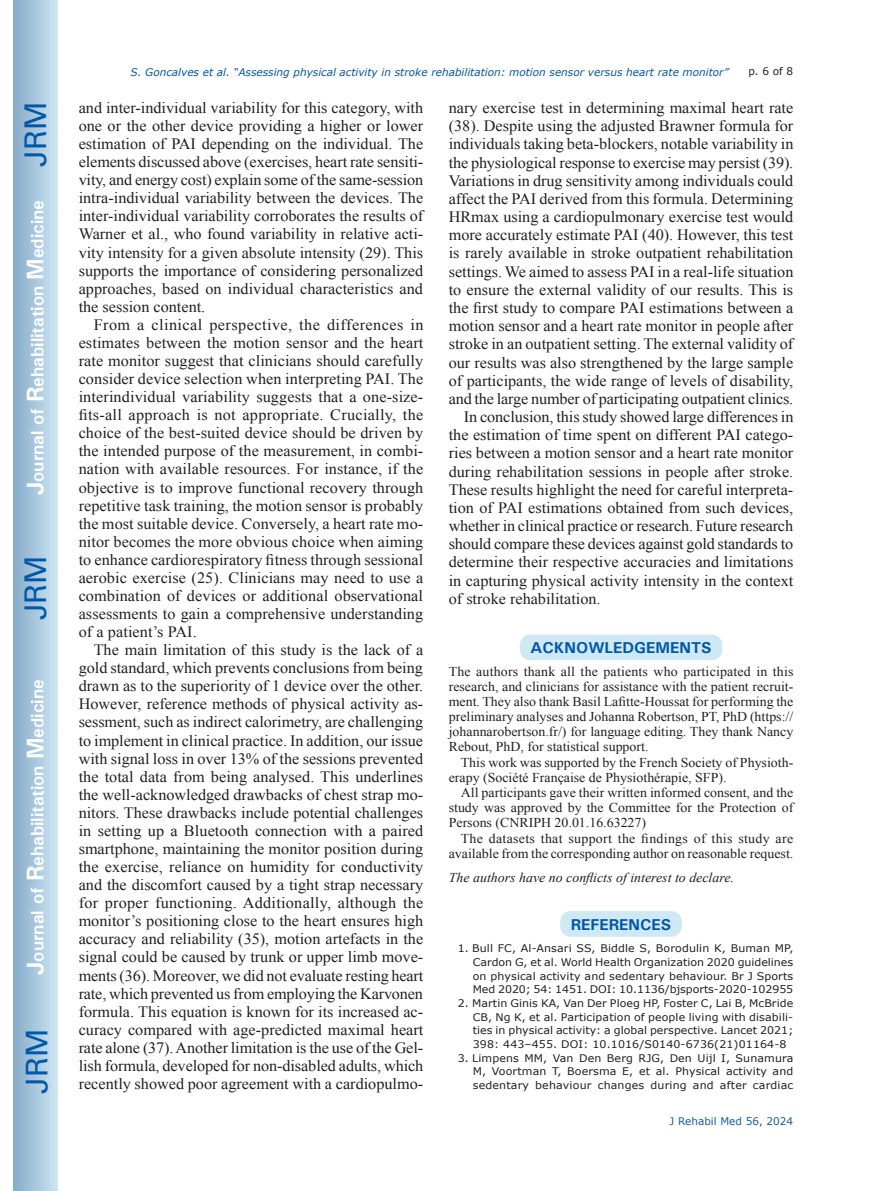
<style>
.page{position:relative;width:872px;height:1191px;background:#fff}
.page>*{position:absolute;margin:0;border:0;box-sizing:border-box;transform-origin:0 0}
.t1{font:30px "Univers";color:#0157a8}
.t2{font:700 18px "Univers";color:#fff}
.t3{font:15.75px/18px "Times New Roman";color:#231f20;text-align:justify}
.t4{font:700 15.75px "Univers";color:#0157a8}
.t5{font:13.5px/15.1px "Times New Roman";color:#231f20;text-align:justify}
.t6{font:italic 13.5px "Times New Roman";color:#231f20}
.t7{font:10.5px/13.6px "Verdana";letter-spacing:.01em;color:#231f20;text-align:justify;scale:1.05 1}
.t8{font:italic 10.5px "Verdana";color:#0157a8}
.t9{font:10.5px "Verdana";color:#175d9e}
.t10{font:10.5px "Verdana";letter-spacing:.01em;color:#231f20}
.s1{font-size:24px}
</style>
<div class="page">
<div style="left:14px;top:0;width:43px;height:1191px;background:linear-gradient(to right,#88acca,#cbe5f2)"></div>
<div style="left:520px;top:634px;width:202px;height:26px;background:#cee8f4;border-radius:10px"></div>
<div style="left:560px;top:911px;width:122px;height:25px;background:#cee8f4;border-radius:10px"></div>
<h1 class="t1" style="left:18px;top:167px;width:67px;rotate:-90deg">JRM</h1>
<p class="t2" style="left:26px;top:495px;width:297px;rotate:-90deg"><span class="s1">J</span>ournal of <span class="s1">R</span>ehabilitation <span class="s1">M</span>edicine</p>
<h1 class="t1" style="left:18px;top:620px;width:67px;rotate:-90deg">JRM</h1>
<p class="t2" style="left:26px;top:974px;width:297px;rotate:-90deg"><span class="s1">J</span>ournal of <span class="s1">R</span>ehabilitation <span class="s1">M</span>edicine</p>
<h1 class="t1" style="left:19px;top:1093px;width:67px;rotate:-90deg">JRM</h1>
<p class="t8" style="left:131px;top:65px;width:599px">S. Goncalves et al. “Assessing physical activity in stroke rehabilitation: motion sensor versus heart rate monitor”</p>
<p class="t10" style="left:748px;top:64px;width:46px">p. 6 of 8</p>
<p class="t3" style="left:79px;top:98px;width:346px">and inter-individual variability for this category, with one or the other device providing a higher or lower estimation of PAI depending on the individual. The elements discussed above (exercises, heart rate sensiti&shy;vity, and energy cost) explain some of the same-session intra-individual variability between the devices. The inter-individual variability corroborates the results of Warner et al., who found variability in relative acti&shy;vity intensity for a given absolute intensity (29). This supports the importance of considering personalized approaches, based on individual characteristics and the session content.</p>
<p class="t3" style="left:79px;top:315px;width:346px;text-indent:15px">From a clinical perspective, the differences in estimates between the motion sensor and the heart rate monitor suggest that clinicians should carefully consider device selection when interpreting PAI. The interindividual variability suggests that a one-size&shy;fits-all approach is not appropriate. Crucially, the choice of the best-suited device should be driven by the intended purpose of the measurement, in combi&shy;nation with available resources. For instance, if the objective is to improve functional recovery through repetitive task training, the motion sensor is probably the most suitable device. Conversely, a heart rate mo&shy;nitor becomes the more obvious choice when aiming to enhance cardiorespiratory fitness through sessional aerobic exercise (25). Clinicians may need to use a combination of devices or additional observational assessments to gain a comprehensive understanding of a patient’s PAI.</p>
<p class="t3" style="left:79px;top:640px;width:346px;text-indent:15px">The main limitation of this study is the lack of a gold standard, which prevents conclusions from being drawn as to the superiority of 1 device over the other.<br>However, reference methods of physical activity as&shy;sessment, such as indirect calorimetry, are challenging to implement in clinical practice. In addition, our issue with signal loss in over 13% of the sessions prevented the total data from being analysed. This underlines the well-acknowledged drawbacks of chest strap mo&shy;nitors. These drawbacks include potential challenges in setting up a Bluetooth connection with a paired smartphone, maintaining the monitor position during the exercise, reliance on humidity for conductivity and the discomfort caused by a tight strap necessary for proper functioning. Additionally, although the monitor’s positioning close to the heart ensures high accuracy and reliability (35), motion artefacts in the signal could be caused by trunk or upper limb move&shy;ments (36). Moreover, we did not evaluate resting heart rate, which prevented us from employing the Karvonen formula. This equation is known for its increased ac&shy;curacy compared with age-predicted maximal heart rate alone (37). Another limitation is the use of the Gel&shy;lish formula, developed for non-disabled adults, which recently showed poor agreement with a cardiopulmo-</p>
<p class="t3" style="left:449px;top:98px;width:346px">nary exercise test in determining maximal heart rate</p>
<p class="t3" style="left:449px;top:117px;width:346px">(38). Despite using the adjusted Brawner formula for</p>
<p class="t3" style="left:449px;top:135px;width:346px">individuals taking beta-blockers, notable variability in</p>
<p class="t3" style="left:449px;top:153px;width:346px">the physiological response to exercise may persist (39).</p>
<p class="t3" style="left:449px;top:171px;width:346px">Variations in drug sensitivity among individuals could</p>
<p class="t3" style="left:449px;top:189px;width:346px">affect the PAI derived from this formula. Determining</p>
<p class="t3" style="left:449px;top:207px;width:346px">HRmax using a cardiopulmonary exercise test would</p>
<p class="t3" style="left:449px;top:226px;width:346px">more accurately estimate PAI (40). However, this test</p>
<p class="t3" style="left:449px;top:244px;width:346px">is rarely available in stroke outpatient rehabilitation</p>
<p class="t3" style="left:449px;top:262px;width:346px">settings. We aimed to assess PAI in a real-life situation</p>
<p class="t3" style="left:449px;top:280px;width:346px">to ensure the external validity of our results. This is</p>
<p class="t3" style="left:449px;top:298px;width:346px">the first study to compare PAI estimations between a</p>
<p class="t3" style="left:449px;top:317px;width:346px">motion sensor and a heart rate monitor in people after</p>
<p class="t3" style="left:449px;top:335px;width:346px">stroke in an outpatient setting. The external validity of</p>
<p class="t3" style="left:449px;top:353px;width:346px">our results was also strengthened by the large sample</p>
<p class="t3" style="left:449px;top:371px;width:346px">of participants, the wide range of levels of disability,</p>
<p class="t3" style="left:449px;top:389px;width:346px">and the large number of participating outpatient clinics.</p>
<p class="t3" style="left:464px;top:407px;width:331px">In conclusion, this study showed large differences in</p>
<p class="t3" style="left:449px;top:426px;width:346px">the estimation of time spent on different PAI catego-</p>
<p class="t3" style="left:449px;top:444px;width:346px">ries between a motion sensor and a heart rate monitor</p>
<p class="t3" style="left:449px;top:462px;width:346px">during rehabilitation sessions in people after stroke.</p>
<p class="t3" style="left:449px;top:480px;width:346px">These results highlight the need for careful interpreta-</p>
<p class="t3" style="left:449px;top:498px;width:346px">tion of PAI estimations obtained from such devices,</p>
<p class="t3" style="left:449px;top:516px;width:346px">whether in clinical practice or research. Future research</p>
<p class="t3" style="left:449px;top:535px;width:346px">should compare these devices against gold standards to</p>
<p class="t3" style="left:449px;top:553px;width:346px">determine their respective accuracies and limitations</p>
<p class="t3" style="left:449px;top:571px;width:346px">in capturing physical activity intensity in the context</p>
<p class="t3" style="left:449px;top:589px;width:153px">of stroke rehabilitation.</p>
<p class="t4" style="left:530px;top:637px;width:183px">ACKNOWLEDGEMENTS</p>
<p class="t5" style="left:449px;top:663px;width:346px">The authors thank all the patients who participated in this research, and clinicians for assistance with the patient recruit&shy;ment. They also thank Basil Lafitte-Houssat for performing the preliminary analyses and Johanna Robertson, PT, PhD (https:// johannarobertson.fr/) for language editing. They thank Nancy Rebout, PhD, for statistical support.</p>
<p class="t5" style="left:449px;top:754px;width:346px;text-indent:12px">This work was supported by the French Society of Physioth&shy;erapy (Société Française de Physiothérapie, SFP).</p>
<p class="t5" style="left:449px;top:784px;width:346px;text-indent:12px">All participants gave their written informed consent, and the study was approved by the Committee for the Protection of Persons (CNRIPH 20.01.16.63227)</p>
<p class="t5" style="left:449px;top:830px;width:346px;text-align:right">The datasets that support the findings of this study are available from the corresponding author on reasonable request.</p>
<p class="t6" style="left:449px;top:868px;width:287px">The authors have no conflicts of interest to declare.</p>
<p class="t4" style="left:571px;top:914px;width:102px">REFERENCES</p>
<p class="t7" style="left:473px;top:941px;width:307px;text-indent:-15px">1. Bull FC, Al-Ansari SS, Biddle S, Borodulin K, Buman MP, Cardon G, et al. World Health Organization 2020 guidelines on physical activity and sedentary behaviour. Br J Sports Med 2020; 54: 1451. DOI: 10.1136/bjsports-2020-102955</p>
<p class="t7" style="left:473px;top:996px;width:307px;text-indent:-15px">2. Martin Ginis KA, Van Der Ploeg HP, Foster C, Lai B, McBride CB, Ng K, et al. Participation of people living with disabili&shy;ties in physical activity: a global perspective. Lancet 2021; 398: 443–455. DOI: 10.1016/S0140-6736(21)01164-8</p>
<p class="t7" style="left:473px;top:1051px;width:307px;text-indent:-15px">3. Limpens MM, Van Den Berg RJG, Den Uijl I, Sunamura M, Voortman T, Boersma E, et al. Physical activity and sedentary behaviour changes during and after cardiac</p>
<p class="t9" style="left:669px;top:1114px;width:125px">J Rehabil Med 56, 2024</p>
</div>
